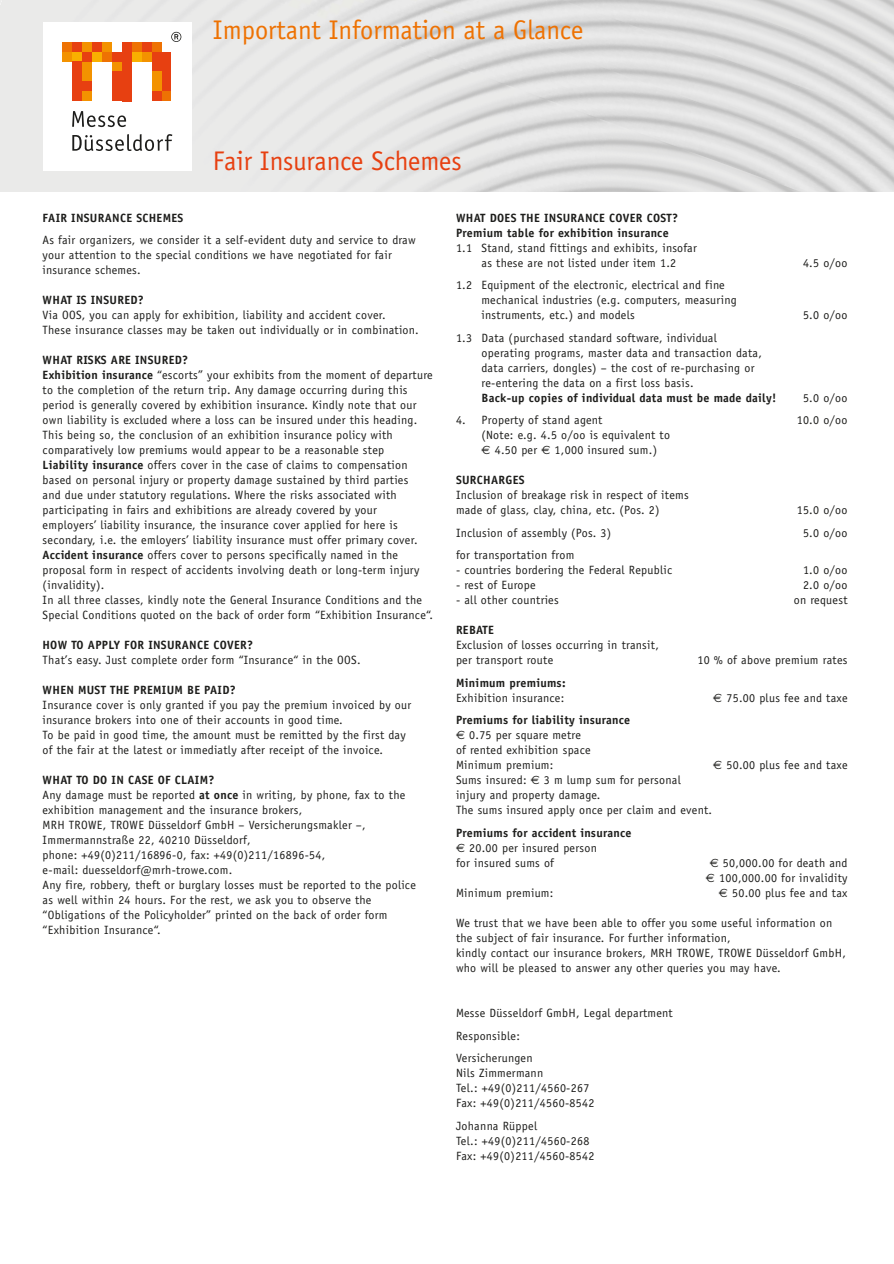
<style>
.page{position:relative;width:894px;height:1264px;background:#fff}
.page>*{position:absolute;margin:0;border:0;box-sizing:border-box;transform-origin:0 0}
.t1{font:27px "Officina Sans";color:#ee7203}
.t2{font:27px "Officina Sans";color:#e74011}
.t3{font:12px/15px "Officina Sans";letter-spacing:.025em;color:#1d1d1b}
.t4{font:700 12px/15px "Officina Sans";letter-spacing:.025em;color:#1d1d1b}
.s1{font-weight:700}
.s2{font-family:"Euro Sans"}
</style>
<div class="page">
<div style="left:140px;top:0;width:162px;height:192px;background:#eaeae9"></div>
<img style="left:291px;top:0;width:602px;height:183px">
<img style="left:302px;top:35px;width:162px;height:157px">
<img style="left:452px;top:0;width:441px;height:136px">
<img style="left:464px;top:88px;width:148px;height:104px">
<img style="left:614px;top:0;width:279px;height:89px">
<img style="left:577px;top:123px;width:180px;height:69px">
<img style="left:727px;top:0;width:166px;height:25px">
<img style="left:739px;top:176px;width:154px;height:16px">
<div style="left:43px;top:22px;width:148px;height:148px;background:#fff"></div>
<svg style="left:72px;top:134px;width:100px;height:17px"></svg>
<svg style="left:72px;top:111px;width:54px;height:16px"></svg>
<div style="left:62px;top:52px;width:10px;height:10px;background:#f39200"></div>
<div style="left:72px;top:42px;width:10px;height:10px;background:#e74011"></div>
<div style="left:72px;top:52px;width:10px;height:10px;background:#f9b000"></div>
<div style="left:82px;top:42px;width:10px;height:10px;background:#f39200"></div>
<div style="left:82px;top:52px;width:10px;height:10px;background:#e74011"></div>
<div style="left:92px;top:42px;width:10px;height:10px;background:#e74011"></div>
<div style="left:92px;top:52px;width:10px;height:10px;background:#f9b000"></div>
<div style="left:102px;top:42px;width:10px;height:10px;background:#f39200"></div>
<div style="left:102px;top:52px;width:10px;height:10px;background:#ee7203"></div>
<div style="left:132px;top:42px;width:10px;height:10px;background:#ee7203"></div>
<div style="left:132px;top:52px;width:10px;height:10px;background:#f9b000"></div>
<div style="left:142px;top:42px;width:9px;height:10px;background:#e74011"></div>
<div style="left:142px;top:52px;width:9px;height:10px;background:#f39200"></div>
<div style="left:151px;top:42px;width:10px;height:10px;background:#ee7203"></div>
<div style="left:151px;top:52px;width:10px;height:19px;background:#e74011"></div>
<div style="left:161px;top:52px;width:10px;height:39px;background:#e74011"></div>
<div style="left:72px;top:62px;width:10px;height:39px;background:#e74011"></div>
<div style="left:82px;top:62px;width:10px;height:19px;background:#f39200"></div>
<div style="left:82px;top:81px;width:10px;height:10px;background:#e74011"></div>
<div style="left:82px;top:91px;width:10px;height:10px;background:#f39200"></div>
<div style="left:151px;top:71px;width:10px;height:20px;background:#f39200"></div>
<div style="left:161px;top:91px;width:10px;height:10px;background:#ee7203"></div>
<div style="left:62px;top:42px;width:10px;height:10px;background:#ee7203"></div>
<div style="left:112px;top:52px;width:10px;height:10px;background:#e74011"></div>
<div style="left:112px;top:62px;width:10px;height:9px;background:#f39200"></div>
<div style="left:112px;top:71px;width:10px;height:30px;background:#e74011"></div>
<div style="left:122px;top:42px;width:10px;height:59px;background:#e74011"></div>
<div style="left:151px;top:91px;width:10px;height:10px;background:#e74011"></div>
<svg style="left:171px;top:32px;width:10px;height:10px"></svg>
<h1 class="t1" style="left:213px;top:20px;width:372px">Important Information at a Glance</h1>
<h1 class="t2" style="left:213px;top:151px;width:250px">Fair Insurance Schemes</h1>
<p class="t4" style="left:43px;top:211px;width:142px">FAIR INSURANCE SCHEMES</p>
<p class="t3" style="left:43px;top:234px;width:374px">As fair organizers, we consider it a self-evident duty and service to draw your attention to the special conditions we have negotiated for fair insurance schemes.</p>
<p class="t4" style="left:43px;top:294px;width:103px">WHAT IS INSURED?</p>
<p class="t3" style="left:43px;top:309px;width:377px">Via OOS, you can apply for exhibition, liability and accident cover.<br>These insurance classes may be taken out individually or in combination.</p>
<p class="t3" style="left:43px;top:354px;width:392px"><span class="s1">WHAT RISKS ARE INSURED?<br>Exhibition insurance</span> “escorts” your exhibits from the moment of departure to the completion of the return trip. Any damage occurring during this period is generally covered by exhibition insurance. Kindly note that our own liability is excluded where a loss can be insured under this heading.<br>This being so, the conclusion of an exhibition insurance policy with comparatively low premiums would appear to be a reasonable step<br><span class="s1">Liability insurance</span> offers cover in the case of claims to compensation based on personal injury or property damage sustained by third parties<br>and due under statutory regulations. Where the risks associated with participating in fairs and exhibitions are already covered by your employers’ liability insurance, the insurance cover applied for here is secondary, i.e. the emloyers’ liability insurance must offer primary cover.<br><span class="s1">Accident insurance</span> offers cover to persons specifically named in the proposal form in respect of accidents involving death or long-term injury (invalidity).<br>In all three classes, kindly note the General Insurance Conditions and the Special Conditions quoted on the back of order form “Exhibition Insurance“.</p>
<p class="t4" style="left:43px;top:639px;width:212px">HOW TO APPLY FOR INSURANCE COVER?</p>
<p class="t3" style="left:43px;top:654px;width:319px">That’s easy. Just complete order form “Insurance“ in the OOS.</p>
<p class="t4" style="left:43px;top:684px;width:194px">WHEN MUST THE PREMIUM BE PAID?</p>
<p class="t3" style="left:43px;top:699px;width:370px">Insurance cover is only granted if you pay the premium invoiced by our insurance brokers into one of their accounts in good time.<br>To be paid in good time, the amount must be remitted by the first day of the fair at the latest or immediatly after receipt of the invoice.</p>
<p class="t3" style="left:43px;top:774px;width:374px"><span class="s1">WHAT TO DO IN CASE OF CLAIM?<br></span>Any damage must be reported <span class="s1">at once</span> in writing, by phone, fax to the exhibition management and the insurance brokers,<br>MRH TROWE, TROWE Düsseldorf GmbH – Versicherungsmakler –, Immermannstraße 22, 40210 Düsseldorf,<br>phone: +49(0)211/16896-0, fax: +49(0)211/16896-54,<br>e-mail: duesseldorf@mrh-trowe.com.<br>Any fire, robbery, theft or burglary losses must be reported to the police as well within 24 hours. For the rest, we ask you to observe the “Obligations of the Policyholder” printed on the back of order form “Exhibition Insurance“.</p>
<p class="t4" style="left:456px;top:211px;width:223px">WHAT DOES THE INSURANCE COVER COST?<br>Premium table for exhibition insurance</p>
<p class="t3" style="left:456px;top:241px;width:242px;text-align:center">1.1 Stand, stand fittings and exhibits, insofar as these are not listed under item 1.2</p>
<p class="t3" style="left:481px;top:279px;width:256px;text-indent:-26px">1.2 Equipment of the electronic, electrical and fine mechanical industries (e.g. computers, measuring instruments, etc.) and models</p>
<p class="t3" style="left:802px;top:256px;width:46px">4.5 o/oo</p>
<p class="t3" style="left:802px;top:309px;width:46px">5.0 o/oo</p>
<p class="t3" style="left:481px;top:331px;width:282px;text-indent:-26px">1.3 Data (purchased standard software, individual operating programs, master data and transaction data, data carriers, dongles) – the cost of re-purchasing or re-entering the data on a first loss basis.</p>
<p class="t4" style="left:481px;top:391px;width:296px">Back-up copies of individual data must be made daily!</p>
<p class="t3" style="left:802px;top:391px;width:46px">5.0 o/oo</p>
<p class="t3" style="left:456px;top:414px;width:148px">4. Property of stand agent</p>
<p class="t3" style="left:796px;top:414px;width:52px">10.0 o/oo</p>
<p class="t3" style="left:481px;top:429px;width:190px">(Note: e.g. 4.5 o/oo is equivalent to <span class="s2">€</span> 4.50 per <span class="s2">€</span> 1,000 insured sum.)</p>
<p class="t4" style="left:456px;top:474px;width:70px">SURCHARGES</p>
<p class="t3" style="left:456px;top:489px;width:234px">Inclusion of breakage risk in respect of items made of glass, clay, china, etc. (Pos. 2)</p>
<p class="t3" style="left:796px;top:504px;width:52px">15.0 o/oo</p>
<p class="t3" style="left:456px;top:526px;width:157px">Inclusion of assembly (Pos. 3)</p>
<p class="t3" style="left:802px;top:526px;width:46px">5.0 o/oo</p>
<p class="t3" style="left:456px;top:549px;width:120px">for transportation from</p>
<p class="t3" style="left:456px;top:564px;width:217px">- countries bordering the Federal Republic</p>
<p class="t3" style="left:802px;top:564px;width:46px">1.0 o/oo</p>
<p class="t3" style="left:456px;top:579px;width:81px">- rest of Europe</p>
<p class="t3" style="left:802px;top:579px;width:46px">2.0 o/oo</p>
<p class="t3" style="left:456px;top:594px;width:104px">- all other countries</p>
<p class="t3" style="left:793px;top:594px;width:55px">on request</p>
<p class="t4" style="left:456px;top:624px;width:39px">REBATE</p>
<p class="t3" style="left:456px;top:639px;width:204px">Exclusion of losses occurring in transit, per transport route</p>
<p class="t3" style="left:697px;top:654px;width:152px">10 % of above premium rates</p>
<p class="t4" style="left:456px;top:676px;width:111px">Minimum premiums:</p>
<p class="t3" style="left:456px;top:691px;width:110px">Exhibition insurance:</p>
<p class="t3" style="left:713px;top:691px;width:136px"><span class="s2">€</span> 75.00 plus fee and taxe</p>
<p class="t3" style="left:456px;top:714px;width:176px"><span class="s1">Premiums for liability insurance </span><span class="s2">€</span> 0.75 per square metre<br>of rented exhibition space<br>Minimum premium:</p>
<p class="t3" style="left:713px;top:759px;width:136px"><span class="s2">€</span> 50.00 plus fee and taxe</p>
<p class="t3" style="left:456px;top:774px;width:257px">Sums insured: <span class="s2">€</span> 3 m lump sum for personal injury and property damage.<br>The sums insured apply once per claim and event.</p>
<p class="t3" style="left:456px;top:826px;width:177px"><span class="s1">Premiums for accident insurance </span><span class="s2">€</span> 20.00 per insured person<br>for insured sums of</p>
<p class="t3" style="left:705px;top:856px;width:143px;text-align:center"><span class="s2">€</span> 50,000.00 for death and <span class="s2">€</span> 100,000.00 for invalidity</p>
<p class="t3" style="left:456px;top:886px;width:99px">Minimum premium:</p>
<p class="t3" style="left:718px;top:886px;width:130px"><span class="s2">€</span> 50.00 plus fee and tax</p>
<p class="t3" style="left:456px;top:916px;width:391px">We trust that we have been able to offer you some useful information on the subject of fair insurance. For further information,<br>kindly contact our insurance brokers, MRH TROWE, TROWE Düsseldorf GmbH, who will be pleased to answer any other queries you may have.</p>
<p class="t3" style="left:456px;top:1002px;width:218px;line-height:22.5px">Messe Düsseldorf GmbH, Legal department<br>Responsible:<br>Versicherungen</p>
<p class="t3" style="left:456px;top:1066px;width:140px">Nils Zimmermann<br>Tel.: +49(0)211/4560-267<br>Fax: +49(0)211/4560-8542</p>
<p class="t3" style="left:456px;top:1119px;width:140px">Johanna Rüppel<br>Tel.: +49(0)211/4560-268<br>Fax: +49(0)211/4560-8542</p>
</div>
